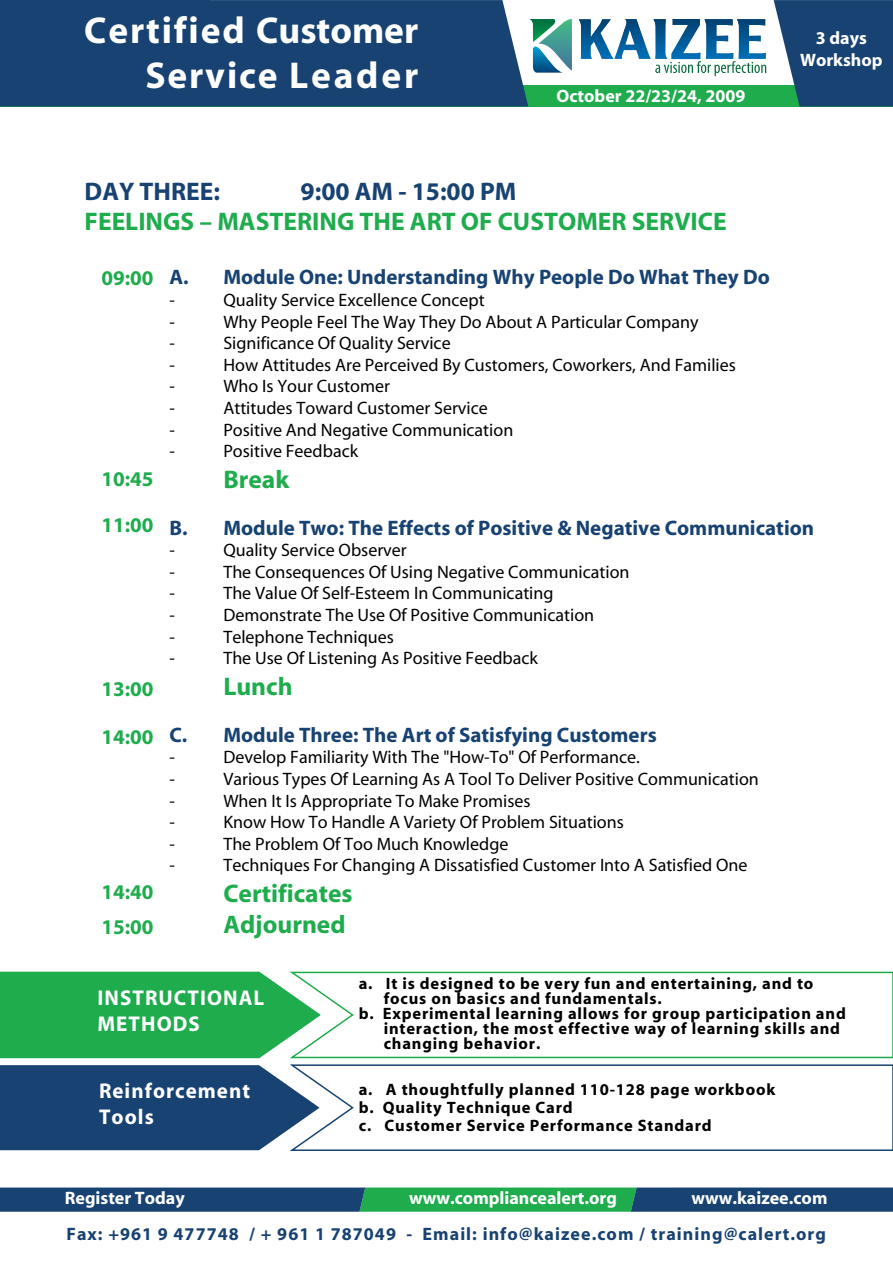
<style>
.page{position:relative;width:893px;height:1263px;background:#fff}
.page>*{position:absolute;margin:0;border:0;box-sizing:border-box;transform-origin:0 0}
.t1{font:700 37.5px/45px "Myriad";letter-spacing:.05em;color:#fff;text-align:right}
.t2{font:700 25.5px/30.6px "Myriad";color:#1eac4d;text-align:center}
.t3{font:700 25.5px "Myriad";color:#174272}
.t4{font:700 21.45px/25.7px "Myriad";letter-spacing:.05em;color:#fff}
.t5{font:700 21px "Myriad";color:#174272}
.t6{font:700 21px "Myriad";color:#1eac4d}
.t7{font:18px "Myriad";color:#000}
.t8{font:700 18px/21.6px "Myriad";color:#fff;text-align:center}
.t9{font:700 18px "Myriad";letter-spacing:.06em;color:#174272}
.t10{font:700 16.5px/18px "Myriad";letter-spacing:.05em;color:#000}
.s1{color:#174272}
</style>
<div class="page">
<svg style="left:0;top:1187px;width:893px;height:25px;background:#20676b"></svg>
<svg style="left:579px;top:19px;width:187px;height:57px"></svg>
<svg style="left:529px;top:19px;width:43px;height:54px"></svg>
<div style="left:0;top:85px;width:893px;height:21px;background:#1eac4d"></div>
<svg style="left:774px;top:0;width:119px;height:107px;background:#275379"></svg>
<div style="left:0;top:0;width:528px;height:107px;background:#174272"></div>
<div style="left:0;top:971px;width:287px;height:88px;background:#1eac4d"></div>
<svg style="left:287px;top:971px;width:606px;height:88px"></svg>
<div style="left:0;top:1065px;width:287px;height:85px;background:#174272"></div>
<svg style="left:287px;top:1064px;width:606px;height:87px"></svg>
<p class="t1" style="left:84px;top:10px;width:336px">Certified Customer<br>Service Leader</p>
<p class="t8" style="left:557px;top:86px;width:190px">October 22/23/24, 2009</p>
<p class="t8" style="left:800px;top:28px;width:84px">3 days<br>Workshop</p>
<p class="t3" style="left:85px;top:178px;width:137px">DAY THREE:</p>
<p class="t2" style="left:85px;top:177px;width:643px"><span class="s1">9:00 AM - 15:00 PM<br></span>FEELINGS – MASTERING THE ART OF CUSTOMER SERVICE</p>
<p class="t5" style="left:169px;top:267px;width:602px">A. Module One: Understanding Why People Do What They Do</p>
<p class="t7" style="left:169px;top:291px;width:7px">-</p>
<p class="t7" style="left:223px;top:291px;width:263px">Quality Service Excellence Concept</p>
<p class="t7" style="left:169px;top:313px;width:7px">-</p>
<p class="t7" style="left:223px;top:313px;width:477px">Why People Feel The Way They Do About A Particular Company</p>
<p class="t7" style="left:169px;top:334px;width:7px">-</p>
<p class="t7" style="left:223px;top:334px;width:229px">Significance Of Quality Service</p>
<p class="t7" style="left:169px;top:356px;width:7px">-</p>
<p class="t7" style="left:223px;top:356px;width:514px">How Attitudes Are Perceived By Customers, Coworkers, And Families</p>
<p class="t7" style="left:169px;top:377px;width:7px">-</p>
<p class="t7" style="left:223px;top:377px;width:168px">Who Is Your Customer</p>
<p class="t7" style="left:169px;top:399px;width:7px">-</p>
<p class="t7" style="left:223px;top:399px;width:266px">Attitudes Toward Customer Service</p>
<p class="t7" style="left:169px;top:421px;width:7px">-</p>
<p class="t7" style="left:223px;top:421px;width:291px">Positive And Negative Communication</p>
<p class="t7" style="left:169px;top:442px;width:7px">-</p>
<p class="t7" style="left:223px;top:442px;width:136px">Positive Feedback</p>
<p class="t2" style="left:223px;top:465px;width:67px">Break</p>
<p class="t5" style="left:169px;top:517px;width:646px">B. Module Two: The Effects of Positive &amp; Negative Communication</p>
<p class="t7" style="left:169px;top:541px;width:7px">-</p>
<p class="t7" style="left:223px;top:541px;width:185px">Quality Service Observer</p>
<p class="t7" style="left:169px;top:563px;width:7px">-</p>
<p class="t7" style="left:223px;top:563px;width:408px">The Consequences Of Using Negative Communication</p>
<p class="t7" style="left:169px;top:584px;width:7px">-</p>
<p class="t7" style="left:223px;top:584px;width:332px">The Value Of Self-Esteem In Communicating</p>
<p class="t7" style="left:169px;top:606px;width:7px">-</p>
<p class="t7" style="left:223px;top:606px;width:372px">Demonstrate The Use Of Positive Communication</p>
<p class="t7" style="left:169px;top:628px;width:7px">-</p>
<p class="t7" style="left:223px;top:628px;width:172px">Telephone Techniques</p>
<p class="t7" style="left:169px;top:649px;width:7px">-</p>
<p class="t7" style="left:223px;top:649px;width:316px">The Use Of Listening As Positive Feedback</p>
<p class="t2" style="left:223px;top:672px;width:71px">Lunch</p>
<p class="t5" style="left:169px;top:724px;width:489px">C. Module Three: The Art of Satisfying Customers</p>
<p class="t7" style="left:169px;top:748px;width:7px">-</p>
<p class="t7" style="left:223px;top:748px;width:418px">Develop Familiarity With The "How-To" Of Performance.</p>
<p class="t7" style="left:169px;top:770px;width:7px">-</p>
<p class="t7" style="left:223px;top:770px;width:537px">Various Types Of Learning As A Tool To Deliver Positive Communication</p>
<p class="t7" style="left:169px;top:791px;width:7px">-</p>
<p class="t7" style="left:223px;top:791px;width:309px">When It Is Appropriate To Make Promises</p>
<p class="t7" style="left:169px;top:813px;width:7px">-</p>
<p class="t7" style="left:223px;top:813px;width:402px">Know How To Handle A Variety Of Problem Situations</p>
<p class="t7" style="left:169px;top:835px;width:7px">-</p>
<p class="t7" style="left:223px;top:835px;width:287px">The Problem Of Too Much Knowledge</p>
<p class="t7" style="left:169px;top:856px;width:7px">-</p>
<p class="t7" style="left:223px;top:856px;width:526px">Techniques For Changing A Dissatisfied Customer Into A Satisfied One</p>
<p class="t2" style="left:223px;top:879px;width:131px;text-align:left">Certificates<br>Adjourned</p>
<p class="t6" style="left:101px;top:267px;width:54px">09:00</p>
<p class="t6" style="left:101px;top:468px;width:54px">10:45</p>
<p class="t6" style="left:101px;top:514px;width:54px">11:00</p>
<p class="t6" style="left:101px;top:678px;width:54px">13:00</p>
<p class="t6" style="left:101px;top:726px;width:54px">14:00</p>
<p class="t6" style="left:101px;top:881px;width:54px">14:40</p>
<p class="t6" style="left:101px;top:916px;width:54px">15:00</p>
<p class="t4" style="left:98px;top:986px;width:168px">INSTRUCTIONAL<br>METHODS</p>
<p class="t10" style="left:359px;top:975px;width:456px">a. It is designed to be very fun and entertaining, and to</p>
<p class="t10" style="left:384px;top:990px;width:280px">focus on basics and fundamentals.</p>
<p class="t10" style="left:359px;top:1005px;width:489px">b. Experimental learning allows for group participation and</p>
<p class="t10" style="left:384px;top:1020px;width:458px">interaction, the most effective way of learning skills and</p>
<p class="t10" style="left:384px;top:1035px;width:158px">changing behavior.</p>
<p class="t4" style="left:99px;top:1079px;width:153px">Reinforcement<br>Tools</p>
<p class="t10" style="left:359px;top:1081px;width:418px">a. A thoughtfully planned 110-128 page workbook b. Quality Technique Card<br>c. Customer Service Performance Standard</p>
<p class="t8" style="left:65px;top:1188px;width:121px">Register Today</p>
<p class="t8" style="left:409px;top:1188px;width:209px">www.compliancealert.org</p>
<p class="t8" style="left:691px;top:1188px;width:137px">www.kaizee.com</p>
<p class="t9" style="left:66px;top:1225px;width:761px">Fax: +961 9 477748 / + 961 1 787049 - Email: info@kaizee.com / training@calert.org</p>
</div>
